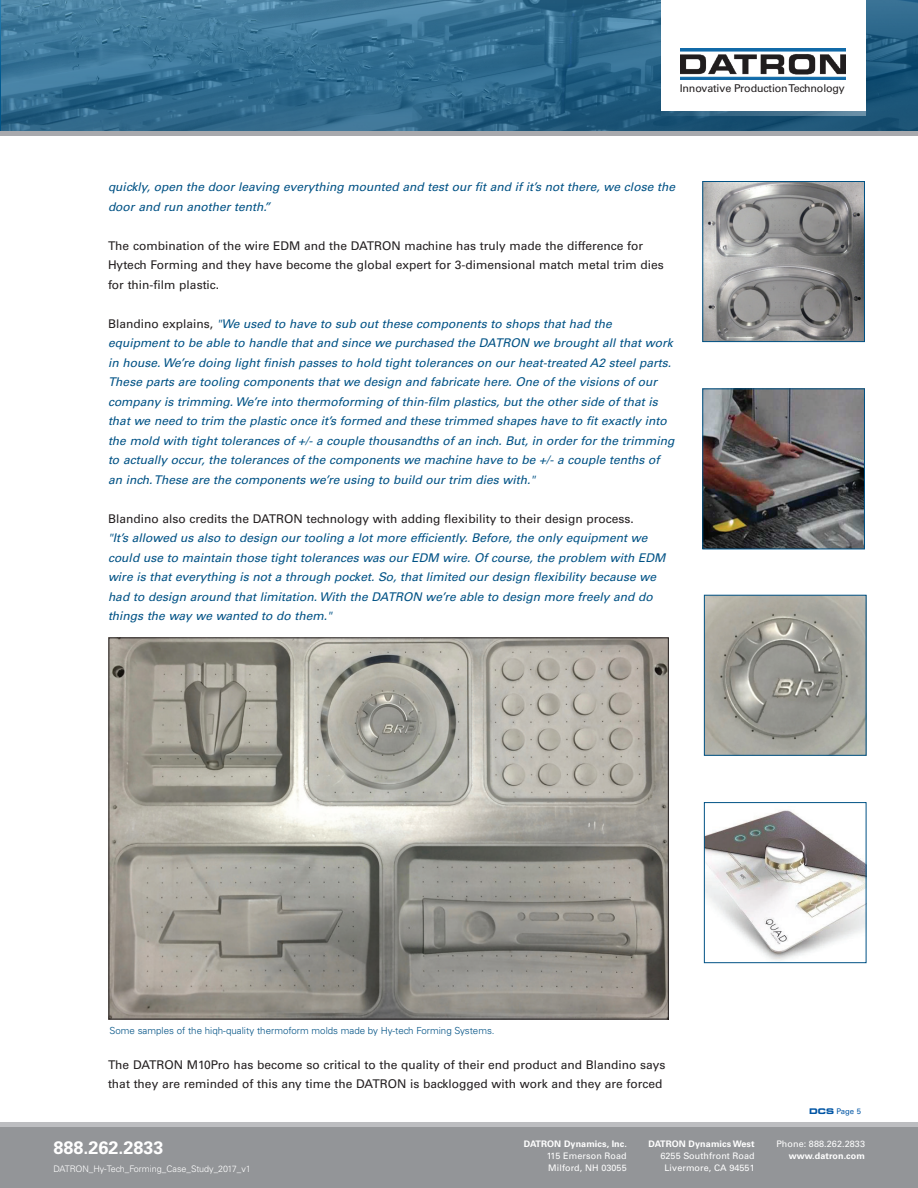
<style>
.page{position:relative;width:918px;height:1188px;background:#fff}
.page>*{position:absolute;margin:0;border:0;box-sizing:border-box;transform-origin:0 0}
.t1{font:700 18px "Univers LT";color:#fff}
.t2{font:italic 12px/19.5px "Univers";color:#005285}
.t3{font:12px/19.5px "Univers";color:#231f20}
.t4{font:10.8px "Univers LT";letter-spacing:-.015em;color:#231f20}
.t5{font:300 9.75px "Univers";color:#005285}
.t6{font:9px/12px "Univers LT";letter-spacing:.01em;color:#fff}
.t7{font:700 9px "Univers LT";letter-spacing:.01em;color:#fff}
.t8{font:300 9px "Univers";color:#fff}
.t9{font:7.8px "Univers";color:#0155a5}
.s1{font-style:normal;color:#231f20}
.s2{font-family:"Eurostile Bold Extended Two"}
</style>
<div class="page">
<div style="left:0;top:131px;width:918px;height:5px;background:#a8a9ad"></div>
<img style="left:1px;top:0;width:917px;height:131px">
<div style="left:661px;top:0;width:204px;height:111px;background:#fff"></div>
<svg style="left:661px;top:111px;width:204px;height:5px"></svg>
<img style="left:681px;top:49px;width:165px;height:31px">
<div style="left:1px;top:1122px;width:917px;height:66px;background:#939598"></div>
<hr style="left:0;top:1122px;width:918px;height:4px;background:#bcbdc0">
<img style="left:704px;top:183px;width:159px;height:157px">
<div style="left:702px;top:181px;width:163px;height:161px;border:1px solid #005285"></div>
<img style="left:704px;top:390px;width:159px;height:157px">
<div style="left:702px;top:388px;width:163px;height:161px;border:1px solid #005285"></div>
<img style="left:706px;top:597px;width:158px;height:157px">
<div style="left:704px;top:595px;width:162px;height:161px;border:1px solid #005285"></div>
<img style="left:706px;top:810px;width:158px;height:151px">
<div style="left:704px;top:802px;width:162px;height:161px;border:1px solid #005285"></div>
<img style="left:111px;top:640px;width:556px;height:377px">
<p class="t4" style="left:680px;top:82px;width:167px">Innovative Production Technology</p>
<p class="t2" style="left:108px;top:177px;width:569px">quickly, open the door leaving everything mounted and test our fit and if it’s not there, we close the door and run another tenth.”</p>
<p class="t3" style="left:108px;top:236px;width:557px">The combination of the wire EDM and the DATRON machine has truly made the difference for<br>Hytech Forming and they have become the global expert for 3-dimensional match metal trim dies for thin-film plastic.</p>
<p class="t2" style="left:108px;top:314px;width:568px"><span class="s1">Blandino explains,</span> "We used to have to sub out these components to shops that had the equipment to be able to handle that and since we purchased the DATRON we brought all that work in house. We’re doing light finish passes to hold tight tolerances on our heat-treated A2 steel parts.<br>These parts are tooling components that we design and fabricate here. One of the visions of our company is trimming. We’re into thermoforming of thin-film plastics, but the other side of that is that we need to trim the plastic once it’s formed and these trimmed shapes have to fit exactly into the mold with tight tolerances of +/- a couple thousandths of an inch. But, in order for the trimming to actually occur, the tolerances of the components we machine have to be +/- a couple tenths of an inch. These are the components we’re using to build our trim dies with."</p>
<p class="t3" style="left:108px;top:509px;width:527px">Blandino also credits the DATRON technology with adding flexibility to their design process.</p>
<p class="t2" style="left:108px;top:528px;width:559px">"It’s allowed us also to design our tooling a lot more efficiently. Before, the only equipment we could use to maintain those tight tolerances was our EDM wire. Of course, the problem with EDM wire is that everything is not a through pocket. So, that limited our design flexibility because we had to design around that limitation. With the DATRON we’re able to design more freely and do things the way we wanted to do them."</p>
<p class="t5" style="left:110px;top:1025px;width:387px">Some samples of the hiqh-quality thermoform molds made by Hy-tech Forming Systems.</p>
<p class="t3" style="left:108px;top:1055px;width:559px">The DATRON M10Pro has become so critical to the quality of their end product and Blandino says that they are reminded of this any time the DATRON is backlogged with work and they are forced</p>
<p class="t9" style="left:809px;top:1107px;width:53px"><span class="s2">DCS</span> Page 5</p>
<h1 class="t1" style="left:53px;top:1137px;width:112px">888.262.2833</h1>
<p class="t8" style="left:53px;top:1163px;width:199px">DATRON_Hy-Tech_Forming_Case_Study_2017_v1</p>
<p class="t7" style="left:524px;top:1139px;width:105px">DATRON Dynamics, Inc.</p>
<p class="t6" style="left:547px;top:1150px;width:82px">115 Emerson Road<br>Milford, NH 03055</p>
<p class="t7" style="left:648px;top:1139px;width:108px">DATRON Dynamics West</p>
<p class="t6" style="left:660px;top:1150px;width:96px;text-align:center">6255 Southfront Road<br>Livermore, CA 94551</p>
<p class="t6" style="left:776px;top:1138px;width:90px">Phone: 888.262.2833</p>
<p class="t7" style="left:789px;top:1151px;width:78px">www.datron.com</p>
</div>
